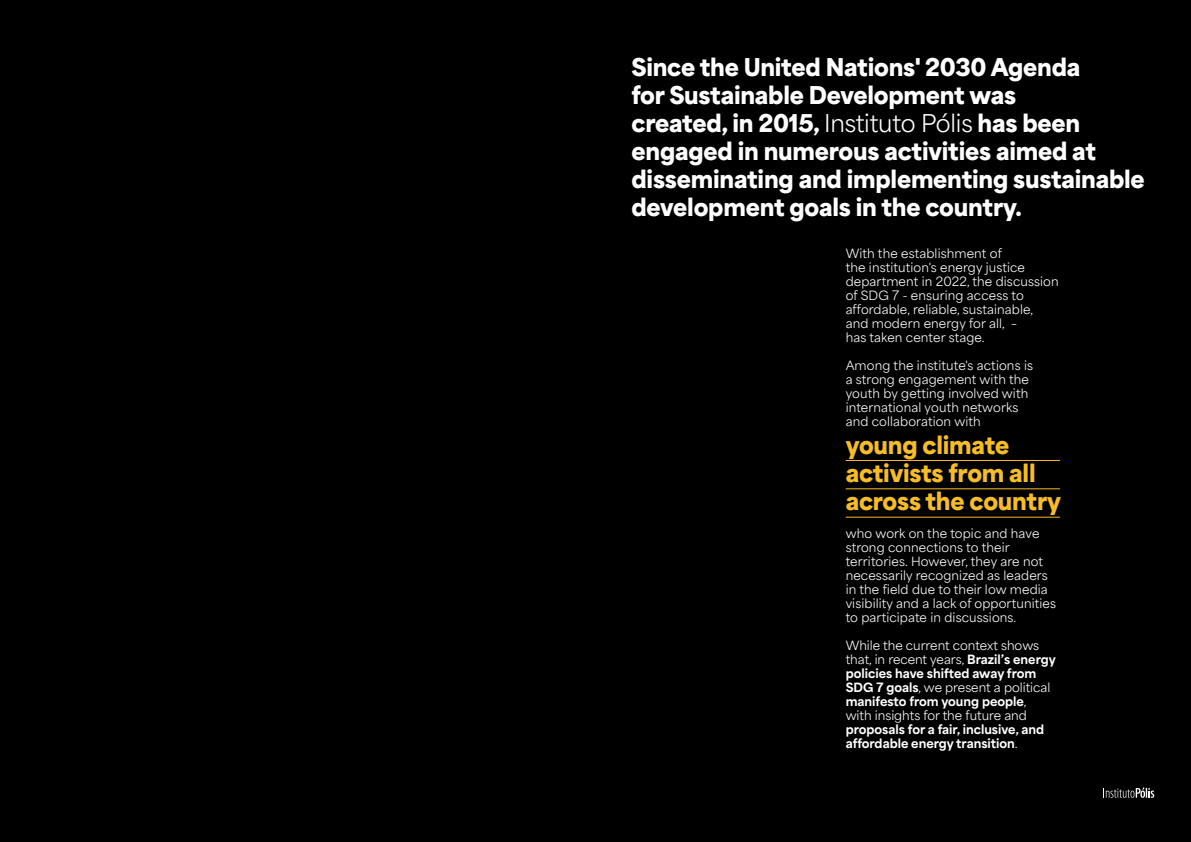
<style>
.page{position:relative;width:1191px;height:842px;background:#000}
.page>*{position:absolute;margin:0;border:0;box-sizing:border-box;transform-origin:0 0}
.t1{font:900 23px/28px "Area Normal";letter-spacing:-.01em;color:#fff}
.t2{font:900 23px/28px "Area Normal";letter-spacing:-.01em;color:#f7bd26}
.t3{font:12px/14px "Area Normal";letter-spacing:.01em;color:#fff}
.t4{font:800 12px/14px "Area Normal";color:#fff}
.s1{font-weight:400}
.s2{font-weight:800}
</style>
<div class="page">
<svg style="left:1103px;top:787px;width:51px;height:11px"></svg>
<hr style="left:845px;top:460px;width:214px;height:1px;background:#f7bd26">
<hr style="left:845px;top:488px;width:214px;height:1px;background:#f7bd26">
<hr style="left:845px;top:517px;width:214px;height:1px;background:#f7bd26">
<h1 class="t1" style="left:631px;top:51px;width:515px">Since the United Nations' 2030 Agenda<br>for Sustainable Development was<br>created, in 2015, <span class="s1">Instituto Pólis</span> has been engaged in numerous activities aimed at disseminating and implementing sustainable development goals in the country.</h1>
<p class="t3" style="left:845px;top:245px;width:214px">With the establishment of<br>the institution's energy justice department in 2022, the discussion of SDG 7 - ensuring access to affordable, reliable, sustainable, and modern energy for all, –<br>has taken center stage.</p>
<p class="t3" style="left:845px;top:357px;width:189px">Among the institute's actions is a strong engagement with the youth by getting involved with international youth networks and collaboration with</p>
<h1 class="t2" style="left:845px;top:429px;width:217px">young climate activists from all across the country</h1>
<p class="t3" style="left:845px;top:525px;width:212px">who work on the topic and have strong connections to their territories. However, they are not necessarily recognized as leaders in the field due to their low media visibility and a lack of opportunities to participate in discussions.</p>
<p class="t3" style="left:845px;top:637px;width:212px">While the current context shows that, in recent years, <span class="s2">Brazil’s energy policies have shifted away from SDG 7 goals</span>, we present a political <span class="s2">manifesto from young people</span>,<br>with insights for the future and</p>
<p class="t4" style="left:845px;top:721px;width:200px">proposals for a fair, inclusive, and affordable energy transition<span class="s1">.</span></p>
</div>
